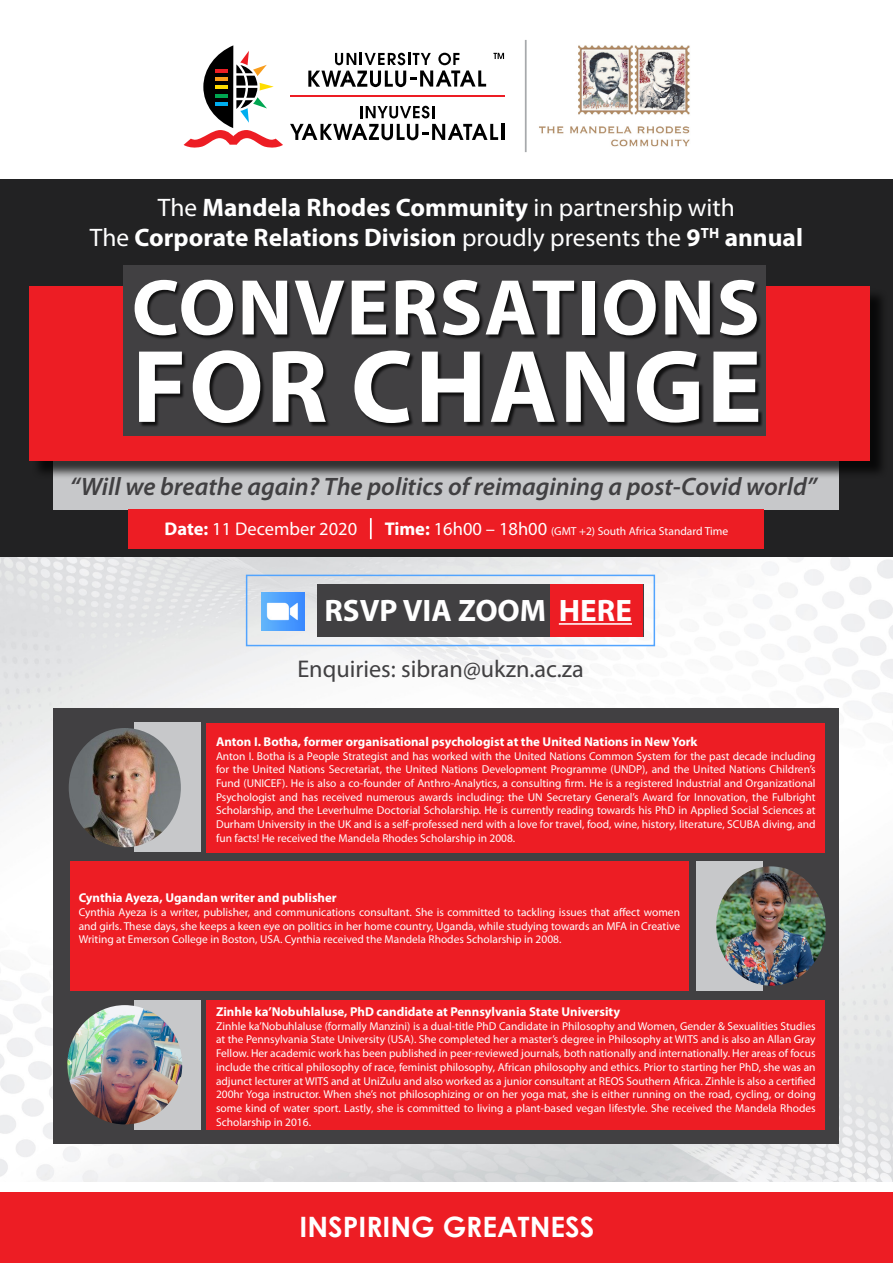
<style>
.page{position:relative;width:893px;height:1263px;background:#fff}
.page>*{position:absolute;margin:0;border:0;box-sizing:border-box;transform-origin:0 0}
.t1{font:700 104.25px "Myriad Pro";letter-spacing:.02em;color:#fff}
.t2{font:700 79.8px "Myriad Pro";letter-spacing:.02em;color:#fff}
.t3{font:700 31.05px "Myriad Pro";color:#fff}
.t4{font:700 28.05px "Century Gothic";color:#fff}
.t5{font:700 25.35px/30.5px "Myriad Pro";color:#fff;text-align:center}
.t6{font:italic 600 25.35px "Myriad Pro";color:#414042}
.t7{font:24.3px "Myriad Pro";color:#414042}
.t8{font:18.45px "Myriad Pro";color:#fff}
.t9{font:700 12.9px "Myriad Pro";color:#fff}
.t10{font:11.55px "Myriad Pro";color:#fff}
.t11{font:11.4px/13.6px "Myriad Pro";color:#fff;text-align:justify}
.s1{font-weight:400}
.s2{font-weight:700}
.s3{font-weight:700;font-size:18.45px}
.s4{font-size:18.45px}
</style>
<div class="page">
<img style="left:0;top:557px;width:893px;height:624px">
<div style="left:0;top:179px;width:893px;height:378px;background:#222223"></div>
<div style="left:54px;top:419px;width:785px;height:90px;background:#c7c8ca"></div>
<div style="left:129px;top:509px;width:635px;height:40px;background:#ed1d24"></div>
<div style="left:31px;top:288px;width:857px;height:191px;background:#000;opacity:.75"></div>
<div style="left:29px;top:286px;width:840px;height:174px;background:#ed1d24"></div>
<div style="left:0;top:1193px;width:893px;height:70px;background:#ed1d24"></div>
<img style="left:539px;top:45px;width:151px;height:102px">
<svg style="left:184px;top:45px;width:99px;height:103px"></svg>
<hr style="left:216px;top:94px;width:12px;height:4px;background:#00a651">
<hr style="left:216px;top:102px;width:12px;height:4px;background:#00aeef">
<svg style="left:360px;top:106px;width:74px;height:12px"></svg>
<svg style="left:290px;top:124px;width:208px;height:16px"></svg>
<hr style="left:501px;top:124px;width:3px;height:16px;background:#000">
<svg style="left:308px;top:53px;width:178px;height:34px"></svg>
<svg style="left:493px;top:53px;width:11px;height:6px"></svg>
<hr style="left:290px;top:96px;width:214px;height:1px;background:#ed1d24">
<hr style="left:525px;top:40px;width:2px;height:112px;background:#a7a9ac">
<div style="left:54px;top:708px;width:785px;height:436px;background:#414042"></div>
<div style="left:134px;top:723px;width:67px;height:129px;background:#c7c8ca"></div>
<div style="left:696px;top:861px;width:67px;height:129px;background:#c7c8ca"></div>
<div style="left:70px;top:861px;width:618px;height:129px;background:#ed1d24"></div>
<div style="left:207px;top:723px;width:618px;height:129px;background:#ed1d24"></div>
<div style="left:207px;top:1000px;width:618px;height:129px;background:#ed1d24"></div>
<div style="left:134px;top:1000px;width:67px;height:129px;background:#c7c8ca"></div>
<img style="left:716px;top:866px;width:110px;height:120px">
<img style="left:67px;top:1005px;width:115px;height:119px">
<img style="left:69px;top:728px;width:112px;height:119px">
<div style="left:123px;top:265px;width:643px;height:171px;background:#414042"></div>
<div style="left:135px;top:279px;width:627px;height:61px;background:#000;opacity:.75"></div>
<div style="left:140px;top:351px;width:623px;height:77px;background:#000;opacity:.75"></div>
<div style="left:317px;top:584px;width:326px;height:53px;background:#414042"></div>
<div style="left:550px;top:584px;width:93px;height:53px;background:#ed1d24"></div>
<img style="left:262px;top:592px;width:42px;height:38px">
<hr style="left:559px;top:623px;width:73px;height:2px;background:#fff">
<div style="left:246px;top:575px;width:409px;height:71px;border:2px solid #52a4fe"></div>
<hr style="left:370px;top:518px;width:2px;height:21px;background:#fff">
<h3 class="t5" style="left:90px;top:191px;width:714px"><span class="s1">The</span> Mandela Rhodes Community <span class="s1">in partnership with<br>The</span> Corporate Relations Division <span class="s1">proudly presents the</span> 9<sup>TH</sup> annual</h3>
<h2 class="t2" style="left:132px;top:256px;width:629px">CONVERSATIONS</h2>
<h1 class="t1" style="left:132px;top:319px;width:632px">FOR CHANGE</h1>
<h3 class="t6" style="left:70px;top:470px;width:748px">“Will we breathe again? The politics of reimagining a post-Covid world”</h3>
<h3 class="t8" style="left:165px;top:517px;width:194px"><span class="s2">Date:</span> 11 December 2020</h3>
<p class="t10" style="left:385px;top:524px;width:345px"><span class="s3">Time:</span> <span class="s4">16h00 – 18h00</span> (GMT +2) South Africa Standard Time</p>
<h3 class="t3" style="left:324px;top:590px;width:309px">RSVP VIA ZOOM HERE</h3>
<h3 class="t7" style="left:297px;top:654px;width:288px">Enquiries: sibran@ukzn.ac.za</h3>
<p class="t9" style="left:216px;top:733px;width:483px">Anton I. Botha, former organisational psychologist at the United Nations in New York</p>
<p class="t11" style="left:216px;top:749px;width:601px">Anton I. Botha is a People Strategist and has worked with the United Nations Common System for the past decade including for the United Nations Secretariat, the United Nations Development Programme (UNDP), and the United Nations Children’s Fund (UNICEF). He is also a co-founder of Anthro-Analytics, a consulting firm. He is a registered Industrial and Organizational Psychologist and has received numerous awards including: the UN Secretary General’s Award for Innovation, the Fulbright Scholarship, and the Leverhulme Doctorial Scholarship. He is currently reading towards his PhD in Applied Social Sciences at Durham University in the UK and is a self-professed nerd with a love for travel, food, wine, history, literature, SCUBA diving, and fun facts! He received the Mandela Rhodes Scholarship in 2008.</p>
<p class="t9" style="left:79px;top:889px;width:260px">Cynthia Ayeza, Ugandan writer and publisher</p>
<p class="t11" style="left:79px;top:905px;width:603px">Cynthia Ayeza is a writer, publisher, and communications consultant. She is committed to tackling issues that affect women and girls. These days, she keeps a keen eye on politics in her home country, Uganda, while studying towards an MFA in Creative Writing at Emerson College in Boston, USA. Cynthia received the Mandela Rhodes Scholarship in 2008.</p>
<p class="t9" style="left:216px;top:1003px;width:405px">Zinhle ka’Nobuhlaluse, PhD candidate at Pennsylvania State University</p>
<p class="t11" style="left:216px;top:1019px;width:601px">Zinhle ka’Nobuhlaluse (formally Manzini) is a dual-title PhD Candidate in Philosophy and Women, Gender &amp; Sexualities Studies at the Pennsylvania State University (USA). She completed her a master’s degree in Philosophy at WITS and is also an Allan Gray Fellow. Her academic work has been published in peer-reviewed journals, both nationally and internationally. Her areas of focus include the critical philosophy of race, feminist philosophy, African philosophy and ethics. Prior to starting her PhD, she was an adjunct lecturer at WITS and at UniZulu and also worked as a junior consultant at REOS Southern Africa. Zinhle is also a certified 200hr Yoga instructor. When she’s not philosophizing or on her yoga mat, she is either running on the road, cycling, or doing some kind of water sport. Lastly, she is committed to living a plant-based vegan lifestyle. She received the Mandela Rhodes Scholarship in 2016.</p>
<h3 class="t4" style="left:299px;top:1206px;width:296px">INSPIRING GREATNESS</h3>
</div>
